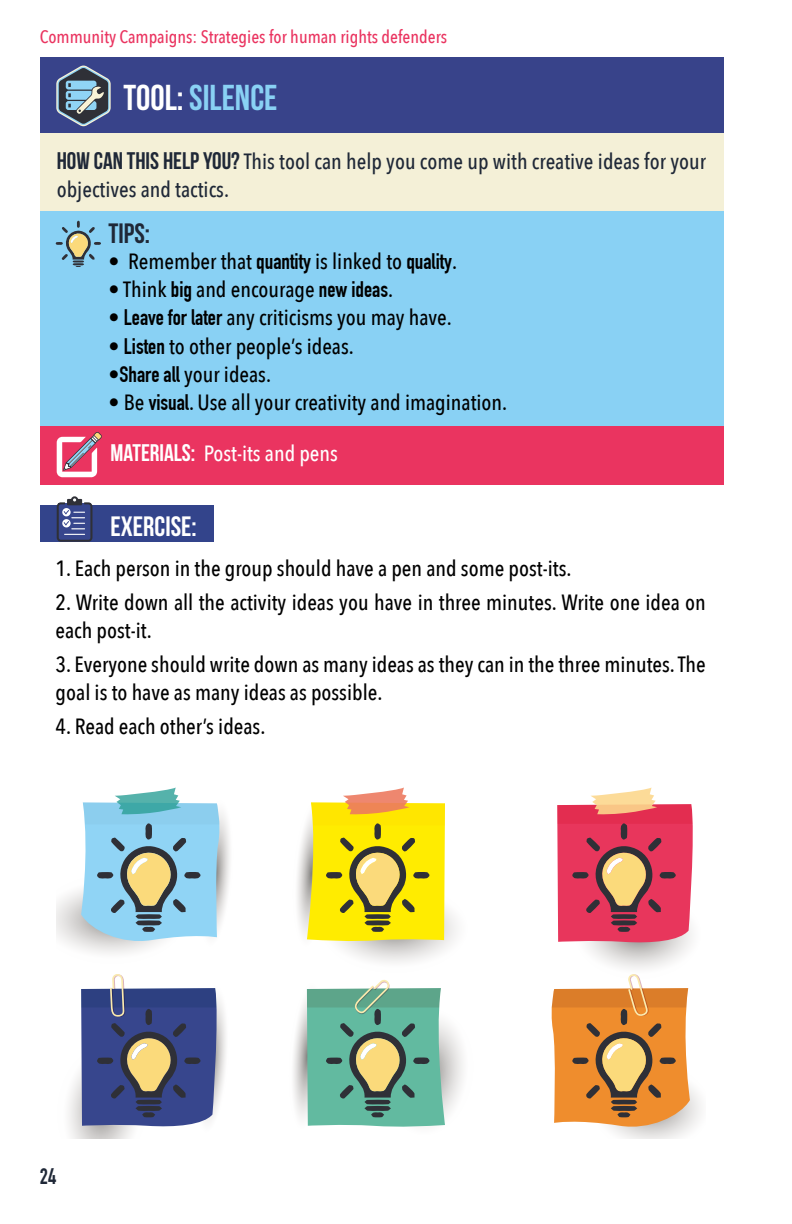
<style>
.page{position:relative;width:792px;height:1224px;background:#fff}
.page>*{position:absolute;margin:0;border:0;box-sizing:border-box;transform-origin:0 0}
.t1{font:36px "Bebas Neue";color:#89d1f4}
.t2{font:28px "Bebas Neue";color:#fff}
.t3{font:28px "Bebas Neue";color:#1f2837}
.t4{font:500 22px/28px "Avenir Next Condensed";color:#000}
.t5{font:500 22px/28px "Avenir Next Condensed";color:#1f2837}
.t6{font:500 22px "Avenir Next Condensed";color:#fff}
.t7{font:700 22px "DIN Condensed";color:#1f2837}
.t8{font:500 18px "Avenir Next Condensed";color:#ea3460}
.s1{color:#fff}
.s2{font-family:"Bebas Neue";font-weight:400;font-size:24px}
.s3{font-family:"DIN Condensed";font-weight:700}
</style>
<div class="page">
<div style="left:40px;top:58px;width:684px;height:75px;background:#38438a"></div>
<div style="left:40px;top:133px;width:684px;height:97px;background:#f4f0d7"></div>
<div style="left:40px;top:424px;width:684px;height:60px;background:#ea3460"></div>
<svg style="left:56px;top:66px;width:55px;height:60px"></svg>
<svg style="left:57px;top:432px;width:45px;height:45px"></svg>
<div style="left:40px;top:506px;width:174px;height:36px;background:#33448b"></div>
<svg style="left:57px;top:496px;width:35px;height:46px"></svg>
<div style="left:40px;top:212px;width:684px;height:214px;background:#89d1f4"></div>
<svg style="left:56px;top:221px;width:45px;height:46px"></svg>
<svg style="left:56px;top:788px;width:174px;height:166px"></svg>
<svg style="left:68px;top:974px;width:158px;height:165px"></svg>
<svg style="left:293px;top:788px;width:170px;height:339px"></svg>
<svg style="left:551px;top:788px;width:150px;height:351px"></svg>
<p class="t8" style="left:40px;top:26px;width:409px">Community Campaigns: Strategies for human rights defenders</p>
<h1 class="t1" style="left:123px;top:78px;width:156px"><span class="s1">TOOL:</span> SILENCE</h1>
<p class="t5" style="left:57px;top:148px;width:651px"><span class="s2">HOW CAN THIS HELP YOU?</span> This tool can help you come up with creative ideas for your objectives and tactics.</p>
<p class="t3" style="left:109px;top:218px;width:43px">TIPS:</p>
<p class="t4" style="left:109px;top:248px;width:350px">• Remember that <span class="s3">quantity</span> is linked to <span class="s3">quality</span>.</p>
<p class="t4" style="left:109px;top:276px;width:286px">• Think <span class="s3">big</span> and encourage <span class="s3">new ideas</span>.</p>
<p class="t4" style="left:109px;top:304px;width:345px">• <span class="s3">Leave for later</span> any criticisms you may have.</p>
<p class="t4" style="left:109px;top:332px;width:247px">• <span class="s3">Listen</span> to other people’s ideas.</p>
<p class="t4" style="left:109px;top:360px;width:164px">•<span class="s3">Share all</span> your ideas.</p>
<p class="t4" style="left:109px;top:388px;width:400px">• Be <span class="s3">visual</span>. Use all your creativity and imagination.</p>
<p class="t6" style="left:111px;top:440px;width:229px"><span class="s2">MATERIALS:</span> Post-its and pens</p>
<p class="t2" style="left:111px;top:511px;width:88px">EXERCISE:</p>
<p class="t4" style="left:56px;top:554px;width:517px">1. Each person in the group should have a pen and some post-its.</p>
<p class="t4" style="left:56px;top:588px;width:652px">2. Write down all the activity ideas you have in three minutes. Write one idea on each post-it.</p>
<p class="t4" style="left:56px;top:650px;width:652px">3. Everyone should write down as many ideas as they can in the three minutes. The goal is to have as many ideas as possible.</p>
<p class="t4" style="left:56px;top:712px;width:211px">4. Read each other’s ideas.</p>
<p class="t7" style="left:40px;top:1164px;width:18px">24</p>
</div>
